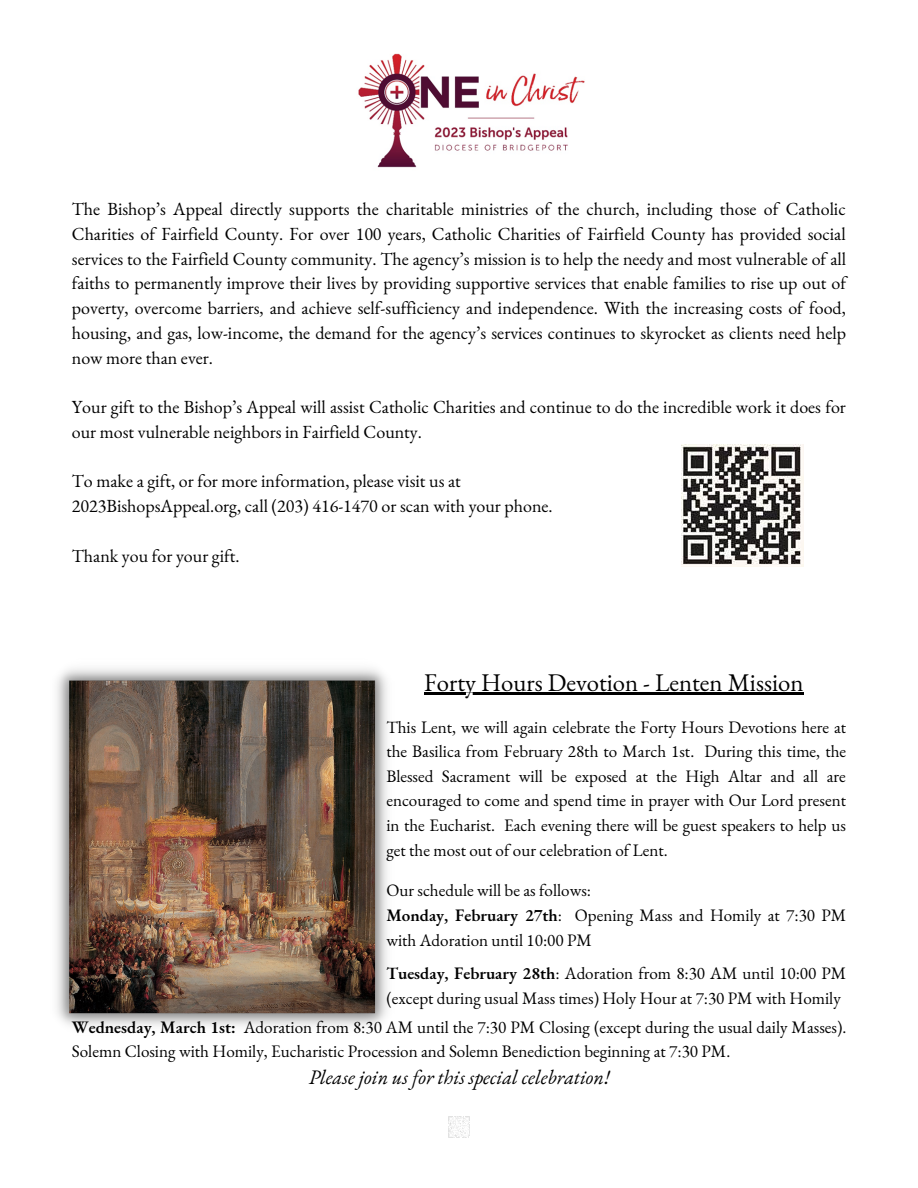
<style>
.page{position:relative;width:918px;height:1188px;background:#fff}
.page>*{position:absolute;margin:0;border:0;box-sizing:border-box;transform-origin:0 0}
.t1{font:24.75px "EB Garamond";color:#000}
.t2{font:italic 20.1px "EB Garamond";color:#000}
.t3{font:18px/24.8px "EB Garamond";color:#000}
.t4{font:17.1px/24.6px "EB Garamond";color:#000}
.s1{font-weight:600}
</style>
<div class="page">
<img style="left:448px;top:1116px;width:22px;height:22px">
<img style="left:358px;top:53px;width:227px;height:115px">
<hr style="left:424px;top:693px;width:379px;height:2px;background:#000">
<img style="left:57px;top:668px;width:330px;height:358px">
<img style="left:681px;top:444px;width:123px;height:123px">
<p class="t3" style="left:72px;top:196px;width:776px;text-align:justify">The Bishop’s Appeal directly supports the charitable ministries of the church, including those of Catholic Charities of Fairfield County. For over 100 years, Catholic Charities of Fairfield County has provided social services to the Fairfield County community. The agency’s mission is to help the needy and most vulnerable of all faiths to permanently improve their lives by providing supportive services that enable families to rise up out of poverty, overcome barriers, and achieve self-sufficiency and independence. With the increasing costs of food, housing, and gas, low-income, the demand for the agency’s services continues to skyrocket as clients need help now more than ever.</p>
<p class="t3" style="left:72px;top:394px;width:776px">Your gift to the Bishop’s Appeal will assist Catholic Charities and continue to do the incredible work it does for our most vulnerable neighbors in Fairfield County.</p>
<p class="t3" style="left:72px;top:469px;width:482px">To make a gift, or for more information, please visit us at<br>2023BishopsAppeal.org, call (203) 416-1470 or scan with your phone.</p>
<p class="t3" style="left:72px;top:543px;width:169px">Thank you for your gift.</p>
<h1 class="t1" style="left:424px;top:666px;width:381px">Forty Hours Devotion - Lenten Mission</h1>
<p class="t4" style="left:386px;top:714px;width:461px;text-align:justify">This Lent, we will again celebrate the Forty Hours Devotions here at the Basilica from February 28th to March 1st. During this time, the Blessed Sacrament will be exposed at the High Altar and all are encouraged to come and spend time in prayer with Our Lord present in the Eucharist. Each evening there will be guest speakers to help us get the most out of our celebration of Lent.</p>
<p class="t4" style="left:386px;top:878px;width:461px">Our schedule will be as follows:<br><span class="s1">Monday, February 27th</span>: Opening Mass and Homily at 7:30 PM with Adoration until 10:00 PM</p>
<p class="t4" style="left:386px;top:961px;width:461px"><span class="s1">Tuesday, February 28th</span>: Adoration from 8:30 AM until 10:00 PM (except during usual Mass times) Holy Hour at 7:30 PM with Homily</p>
<p class="t4" style="left:72px;top:1014px;width:776px"><span class="s1">Wednesday, March 1st:</span> Adoration from 8:30 AM until the 7:30 PM Closing (except during the usual daily Masses).<br>Solemn Closing with Homily, Eucharistic Procession and Solemn Benediction beginning at 7:30 PM.</p>
<p class="t2" style="left:309px;top:1064px;width:303px">Please join us for this special celebration!</p>
</div>
